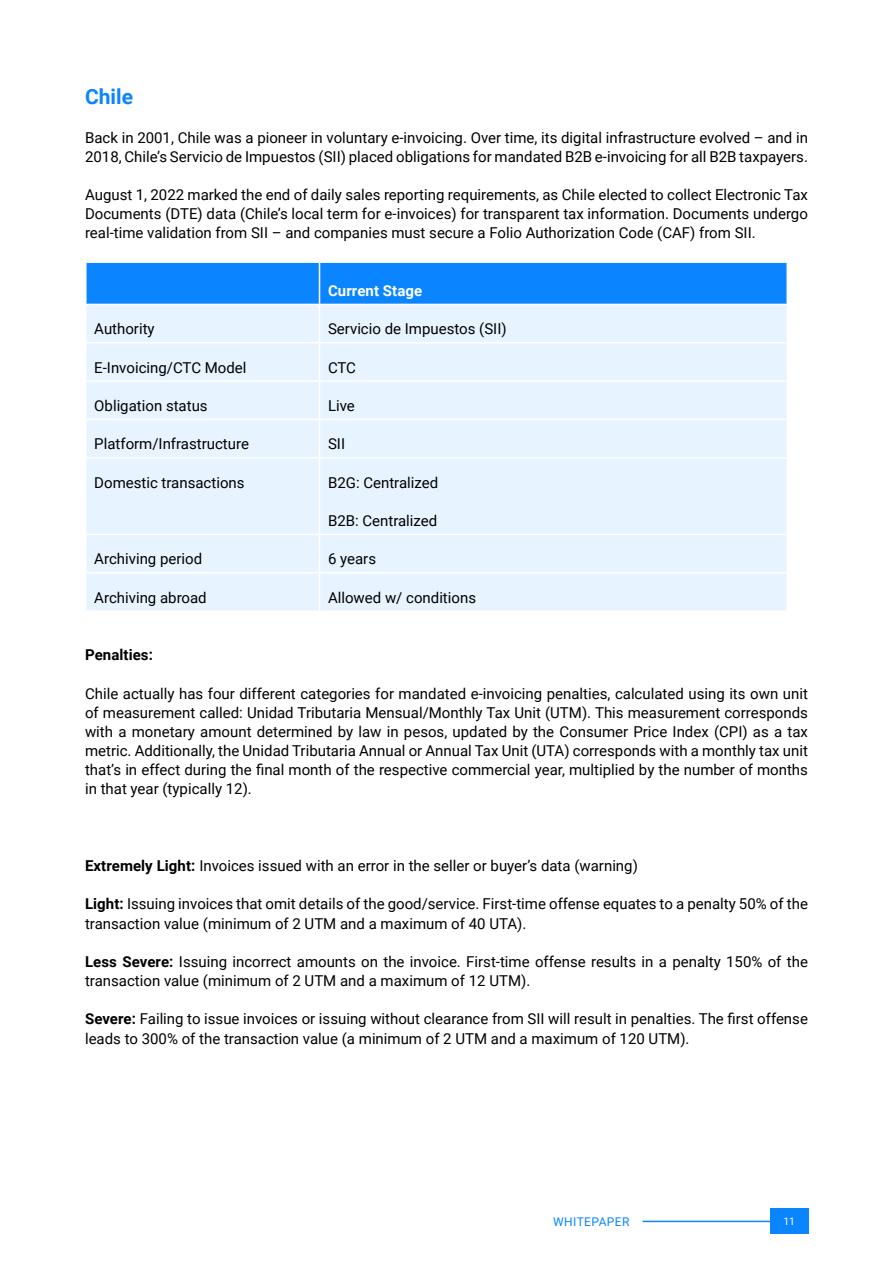
<style>
.page{position:relative;width:893px;height:1263px;background:#fff}
.page>*{position:absolute;margin:0;border:0;box-sizing:border-box;transform-origin:0 0}
.t1{font:700 21px "Roboto";color:#0a85ff}
.t2{font:15px/19.2px "Roboto";color:#000}
.t3{font:700 15px "Roboto";letter-spacing:.005em;color:#fff}
.t4{font:700 15px "Roboto";letter-spacing:.005em;color:#000}
.t5{font:12px "Roboto";letter-spacing:.035em;color:#0a85ff}
.t6{font:10.5px "Roboto";color:#fff}
.s1{font-weight:700}
</style>
<div class="page">
<div style="left:770px;top:1209px;width:38px;height:25px;background:#0a85ff"></div>
<hr style="left:642px;top:1221px;width:128px;height:1px;background:#0a85ff">
<div style="left:87px;top:263px;width:699px;height:41px;background:#0a85ff"></div>
<div style="left:87px;top:305px;width:699px;height:305px;background:#e7f3ff"></div>
<hr style="left:319px;top:305px;width:1px;height:37px;background:#fff">
<hr style="left:319px;top:343px;width:1px;height:37px;background:#fff">
<hr style="left:319px;top:382px;width:1px;height:37px;background:#fff">
<hr style="left:319px;top:420px;width:1px;height:37px;background:#fff">
<hr style="left:319px;top:458px;width:1px;height:76px;background:#fff">
<hr style="left:319px;top:535px;width:1px;height:37px;background:#fff">
<hr style="left:319px;top:573px;width:1px;height:37px;background:#fff">
<hr style="left:85px;top:342px;width:234px;height:1px;background:#fff">
<hr style="left:319px;top:342px;width:467px;height:1px;background:#fff">
<hr style="left:85px;top:380px;width:234px;height:2px;background:#fff">
<hr style="left:319px;top:380px;width:467px;height:2px;background:#fff">
<hr style="left:85px;top:419px;width:234px;height:1px;background:#fff">
<hr style="left:319px;top:419px;width:467px;height:1px;background:#fff">
<hr style="left:85px;top:457px;width:234px;height:1px;background:#fff">
<hr style="left:319px;top:457px;width:467px;height:1px;background:#fff">
<hr style="left:85px;top:534px;width:234px;height:1px;background:#fff">
<hr style="left:319px;top:534px;width:467px;height:1px;background:#fff">
<hr style="left:85px;top:572px;width:234px;height:1px;background:#fff">
<hr style="left:319px;top:572px;width:467px;height:1px;background:#fff">
<hr style="left:319px;top:263px;width:1px;height:41px;background:#fff">
<h1 class="t1" style="left:85px;top:82px;width:49px">Chile</h1>
<p class="t2" style="left:85px;top:127px;width:724px">Back in 2001, Chile was a pioneer in voluntary e-invoicing. Over time, its digital infrastructure evolved – and in<br>2018, Chile’s Servicio de Impuestos (SII) placed obligations for mandated B2B e-invoicing for all B2B taxpayers.</p>
<p class="t2" style="left:85px;top:185px;width:724px;text-align:justify">August 1, 2022 marked the end of daily sales reporting requirements, as Chile elected to collect Electronic Tax Documents (DTE) data (Chile’s local term for e-invoices) for transparent tax information. Documents undergo real-time validation from SII – and companies must secure a Folio Authorization Code (CAF) from SII.</p>
<p class="t3" style="left:328px;top:280px;width:96px">Current Stage</p>
<p class="t2" style="left:94px;top:319px;width:62px">Authority</p>
<p class="t2" style="left:328px;top:319px;width:180px">Servicio de Impuestos (SII)</p>
<p class="t2" style="left:94px;top:357px;width:154px">E-Invoicing/CTC Model</p>
<p class="t2" style="left:328px;top:357px;width:30px">CTC</p>
<p class="t2" style="left:94px;top:395px;width:115px">Obligation status</p>
<p class="t2" style="left:328px;top:395px;width:28px">Live</p>
<p class="t2" style="left:94px;top:434px;width:156px">Platform/Infrastructure</p>
<p class="t2" style="left:328px;top:434px;width:19px">SII</p>
<p class="t2" style="left:94px;top:472px;width:152px">Domestic transactions</p>
<p class="t2" style="left:328px;top:472px;width:112px">B2G: Centralized</p>
<p class="t2" style="left:328px;top:510px;width:111px">B2B: Centralized</p>
<p class="t2" style="left:94px;top:549px;width:109px">Archiving period</p>
<p class="t2" style="left:328px;top:549px;width:50px">6 years</p>
<p class="t2" style="left:94px;top:587px;width:114px">Archiving abroad</p>
<p class="t2" style="left:328px;top:587px;width:150px">Allowed w/ conditions</p>
<p class="t4" style="left:85px;top:644px;width:69px">Penalties:</p>
<p class="t2" style="left:85px;top:683px;width:724px;text-align:justify">Chile actually has four different categories for mandated e-invoicing penalties, calculated using its own unit of measurement called: Unidad Tributaria Mensual/Monthly Tax Unit (UTM). This measurement corresponds with a monetary amount determined by law in pesos, updated by the Consumer Price Index (CPI) as a tax metric. Additionally, the Unidad Tributaria Annual or Annual Tax Unit (UTA) corresponds with a monthly tax unit that’s in effect during the final month of the respective commercial year, multiplied by the number of months in that year (typically 12).</p>
<p class="t2" style="left:85px;top:855px;width:554px"><span class="s1">Extremely Light:</span> Invoices issued with an error in the seller or buyer’s data (warning)</p>
<p class="t2" style="left:85px;top:894px;width:724px"><span class="s1">Light:</span> Issuing invoices that omit details of the good/service. First-time offense equates to a penalty 50% of the transaction value (minimum of 2 UTM and a maximum of 40 UTA).</p>
<p class="t2" style="left:85px;top:951px;width:724px"><span class="s1">Less Severe:</span> Issuing incorrect amounts on the invoice. First-time offense results in a penalty 150% of the transaction value (minimum of 2 UTM and a maximum of 12 UTM).</p>
<p class="t2" style="left:85px;top:1009px;width:724px"><span class="s1">Severe:</span> Failing to issue invoices or issuing without clearance from SII will result in penalties. The first offense leads to 300% of the transaction value (a minimum of 2 UTM and a maximum of 120 UTM).</p>
<p class="t5" style="left:553px;top:1213px;width:78px">WHITEPAPER</p>
<p class="t6" style="left:783px;top:1214px;width:13px">11</p>
</div>
